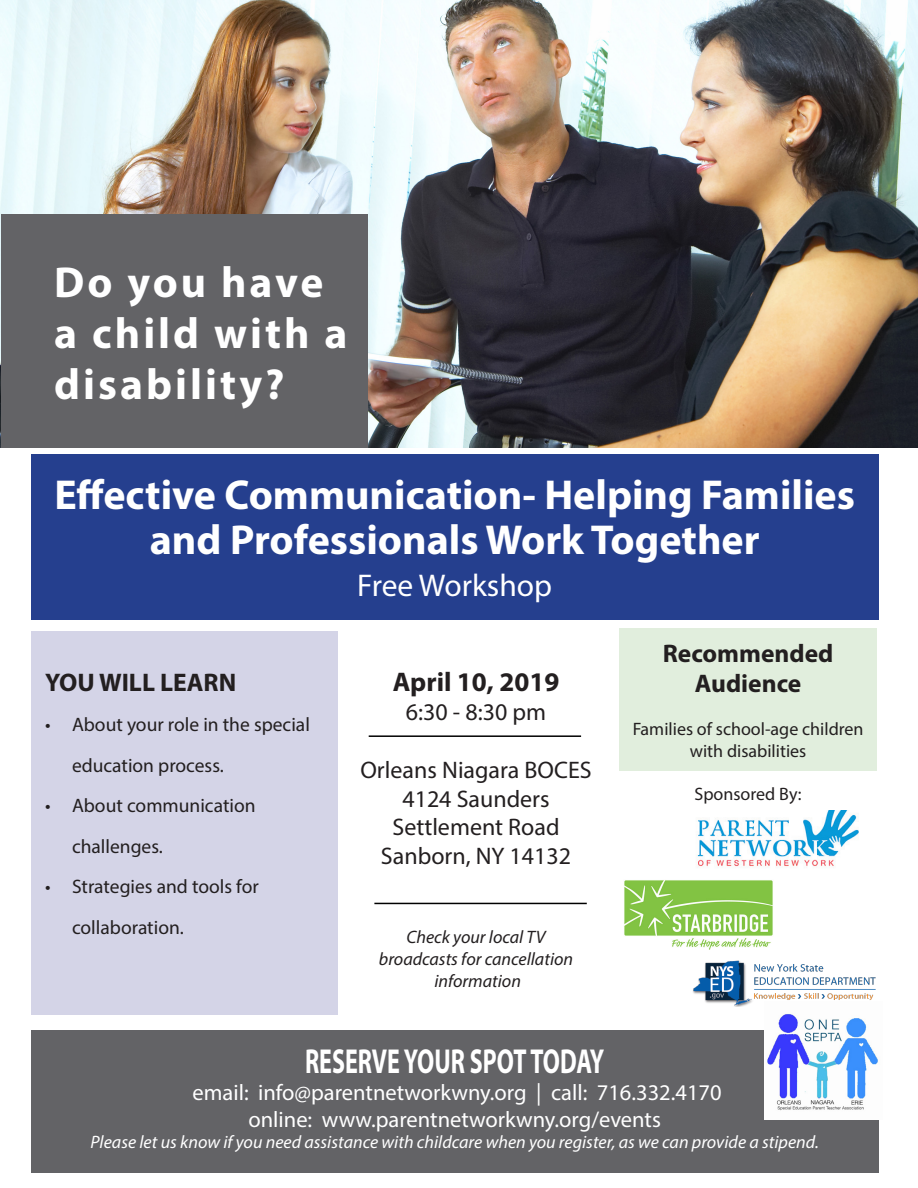
<style>
.page{position:relative;width:918px;height:1188px;background:#fff}
.page>*{position:absolute;margin:0;border:0;box-sizing:border-box;transform-origin:0 0}
.t1{font:700 43.5px/51px "Myriad Pro";letter-spacing:.07em;color:#fff}
.t2{font:700 42px/45px "Myriad Pro";color:#fff;text-align:center}
.t3{font:700 34.8px "Myriad Pro";color:#fff;scale:.69 1}
.t4{font:31.5px "Myriad Pro";color:#fff}
.t5{font:700 27px "Myriad Pro";color:#231f20}
.t6{font:700 25.5px/30.6px "Myriad Pro";color:#231f20;text-align:center}
.t7{font:24px "Myriad Pro";color:#231f20}
.t8{font:22.5px/27px "Myriad Pro";color:#fff;text-align:center}
.t9{font:19.5px/40.5px "Myriad Pro";color:#231f20}
.t10{font:italic 18px "Myriad Pro";color:#fff}
.t11{font:18px/21.6px "Myriad Pro";color:#231f20;text-align:center}
.t12{font:italic 18px/21.6px "Myriad Pro";color:#231f20;text-align:center}
</style>
<div class="page">
<div style="left:32px;top:631px;width:306px;height:384px;background:#d4d4e7"></div>
<div style="left:31px;top:1030px;width:848px;height:143px;background:#636366"></div>
<img style="left:697px;top:810px;width:162px;height:57px">
<div style="left:619px;top:628px;width:258px;height:143px;background:#e1eedd"></div>
<img style="left:0;top:0;width:918px;height:448px">
<div style="left:2px;top:215px;width:366px;height:233px;background:#636366"></div>
<div style="left:31px;top:454px;width:848px;height:166px;background:#253f8e"></div>
<hr style="left:369px;top:735px;width:212px;height:2px;background:#000">
<hr style="left:374px;top:903px;width:213px;height:1px;background:#000">
<img style="left:624px;top:880px;width:149px;height:70px">
<img style="left:765px;top:1013px;width:114px;height:106px">
<img style="left:693px;top:960px;width:183px;height:47px">
<p class="t1" style="left:54px;top:255px;width:295px">Do you have a child with a disability?</p>
<p class="t2" style="left:54px;top:471px;width:802px">Effective Communication- Helping Families and Professionals Work Together</p>
<p class="t4" style="left:357px;top:566px;width:196px">Free Workshop</p>
<p class="t6" style="left:45px;top:666px;width:193px">YOU WILL LEARN</p>
<p class="t9" style="left:72px;top:704px;width:239px;text-indent:-27px">• About your role in the special education process.</p>
<p class="t9" style="left:72px;top:785px;width:185px;text-indent:-27px">• About communication challenges.</p>
<p class="t9" style="left:72px;top:866px;width:188px;text-indent:-27px">• Strategies and tools for collaboration.</p>
<p class="t5" style="left:393px;top:665px;width:168px">April 10, 2019</p>
<p class="t7" style="left:406px;top:697px;width:142px">6:30 - 8:30 pm</p>
<p class="t7" style="left:360px;top:755px;width:233px">Orleans Niagara BOCES</p>
<p class="t7" style="left:402px;top:784px;width:149px">4124 Saunders</p>
<p class="t7" style="left:392px;top:813px;width:169px">Settlement Road</p>
<p class="t7" style="left:381px;top:841px;width:192px">Sanborn, NY 14132</p>
<p class="t12" style="left:379px;top:926px;width:196px">Check your local TV broadcasts for cancellation information</p>
<p class="t6" style="left:663px;top:637px;width:172px">Recommended<br>Audience</p>
<p class="t11" style="left:633px;top:718px;width:232px">Families of school-age children with disabilities</p>
<p class="t11" style="left:695px;top:783px;width:109px">Sponsored By:</p>
<p class="t3" style="left:305px;top:1038px;width:435px">RESERVE YOUR SPOT TODAY</p>
<p class="t8" style="left:193px;top:1078px;width:531px">email: info@parentnetworkwny.org | call: 716.332.4170 online: www.parentnetworkwny.org/events</p>
<p class="t10" style="left:91px;top:1131px;width:730px">Please let us know if you need assistance with childcare when you register, as we can provide a stipend.</p>
</div>
